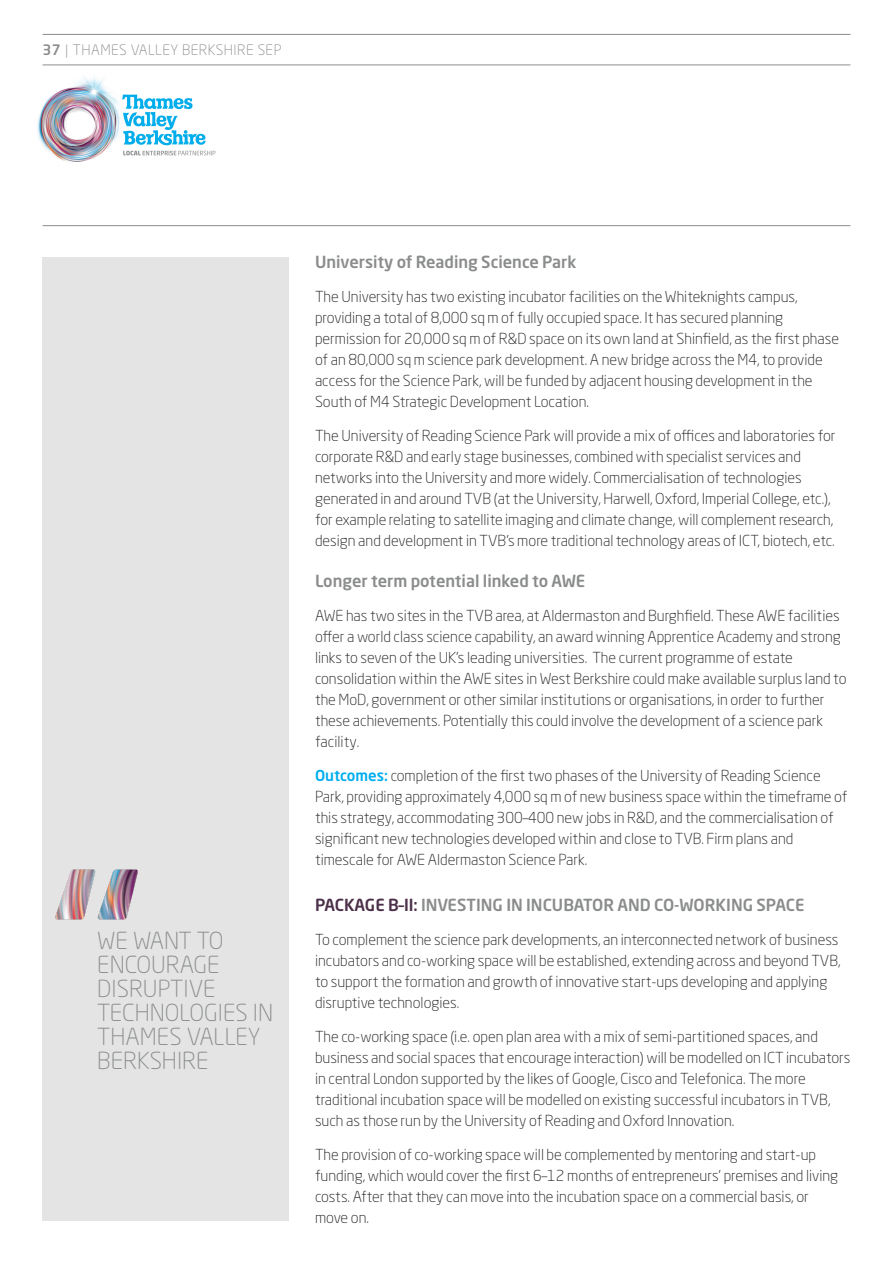
<style>
.page{position:relative;width:893px;height:1263px;background:#fff}
.page>*{position:absolute;margin:0;border:0;box-sizing:border-box;transform-origin:0 0}
.Pullouts_-_margin{font:300 23.25px/24px "Neo Sans Std";color:#8b8d8c}
.Heading_3{font:500 16.5px "Neo Sans Std";color:#8b8d8c}
.Heading_2{font:500 16.5px "Neo Sans Std";color:#8b8d8c}
.Body_text_1{font:300 15px/21px "Neo Sans Std";color:#231f20}
.t1{font:300 14.25px "Neo Sans Std";letter-spacing:.03em;color:#8b8d8c}
.s1{font-weight:500}
.s2{font-weight:500;color:#00aeef}
.s3{color:#4c2f48}
</style>
<div class="page">
<hr style="left:43px;top:225px;width:807px;height:1px;background:#8b8d8c">
<hr style="left:43px;top:65px;width:807px;height:1px;background:#8b8d8c">
<hr style="left:43px;top:34px;width:807px;height:1px;background:#8b8d8c">
<div style="left:43px;top:257px;width:246px;height:963px;background:#e4e4e5"></div>
<img style="left:37px;top:76px;width:179px;height:86px">
<img style="left:55px;top:870px;width:83px;height:49px">
<p class="t1" style="left:43px;top:41px;width:240px"><span class="s1">37</span> | THAMES VALLEY BERKSHIRE SEP</p>
<p class="Pullouts_-_margin" style="left:97px;top:928px;width:177px">WE WANT TO<br>ENCOURAGE<br>DISRUPTIVE<br>TECHNOLOGIES IN<br>THAMES VALLEY<br>BERKSHIRE</p>
<p class="Heading_3" style="left:315px;top:252px;width:263px">University of Reading Science Park</p>
<p class="Body_text_1" style="left:315px;top:286px;width:526px">The University has two existing incubator facilities on the Whiteknights campus, providing a total of 8,000 sq m of fully occupied space. It has secured planning permission for 20,000 sq m of R&amp;D space on its own land at Shinfield, as the first phase of an 80,000 sq m science park development. A new bridge across the M4, to provide access for the Science Park, will be funded by adjacent housing development in the South of M4 Strategic Development Location.</p>
<p class="Body_text_1" style="left:315px;top:425px;width:522px">The University of Reading Science Park will provide a mix of offices and laboratories for corporate R&amp;D and early stage businesses, combined with specialist services and networks into the University and more widely. Commercialisation of technologies generated in and around TVB (at the University, Harwell, Oxford, Imperial College, etc.), for example relating to satellite imaging and climate change, will complement research, design and development in TVB’s more traditional technology areas of ICT, biotech, etc.</p>
<p class="Heading_3" style="left:315px;top:571px;width:272px">Longer term potential linked to AWE</p>
<p class="Body_text_1" style="left:315px;top:605px;width:533px">AWE has two sites in the TVB area, at Aldermaston and Burghfield. These AWE facilities offer a world class science capability, an award winning Apprentice Academy and strong links to seven of the UK’s leading universities. The current programme of estate consolidation within the AWE sites in West Berkshire could make available surplus land to the MoD, government or other similar institutions or organisations, in order to further these achievements. Potentially this could involve the development of a science park facility.</p>
<p class="Body_text_1" style="left:315px;top:765px;width:534px"><span class="s2">Outcomes:</span> completion of the first two phases of the University of Reading Science Park, providing approximately 4,000 sq m of new business space within the timeframe of this strategy, accommodating 300–400 new jobs in R&amp;D, and the commercialisation of significant new technologies developed within and close to TVB. Firm plans and timescale for AWE Aldermaston Science Park.</p>
<p class="Heading_2" style="left:315px;top:895px;width:491px"><span class="s3">PACKAGE B–II:</span> INVESTING IN INCUBATOR AND CO-WORKING SPACE</p>
<p class="Body_text_1" style="left:315px;top:929px;width:527px">To complement the science park developments, an interconnected network of business incubators and co-working space will be established, extending across and beyond TVB, to support the formation and growth of innovative start-ups developing and applying disruptive technologies.</p>
<p class="Body_text_1" style="left:315px;top:1026px;width:537px">The co-working space (i.e. open plan area with a mix of semi-partitioned spaces, and business and social spaces that encourage interaction) will be modelled on ICT incubators in central London supported by the likes of Google, Cisco and Telefonica. The more traditional incubation space will be modelled on existing successful incubators in TVB, such as those run by the University of Reading and Oxford Innovation.</p>
<p class="Body_text_1" style="left:315px;top:1143px;width:525px">The provision of co-working space will be complemented by mentoring and start-up funding, which would cover the first 6–12 months of entrepreneurs’ premises and living costs. After that they can move into the incubation space on a commercial basis, or move on.</p>
</div>
